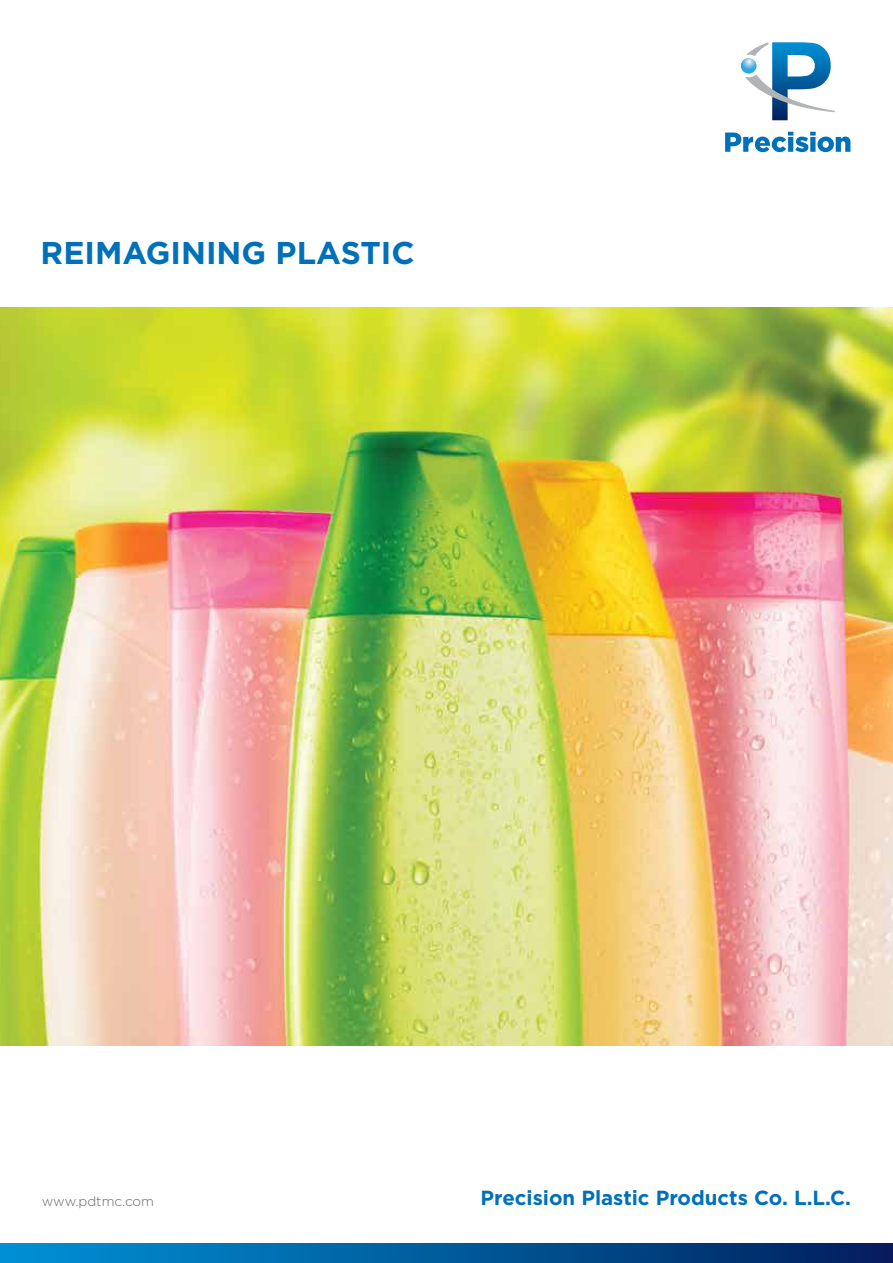
<style>
.page{position:relative;width:893px;height:1263px;background:#fff}
.page>*{position:absolute;margin:0;border:0;box-sizing:border-box;transform-origin:0 0}
.t1{font:700 31.5px "Gotham";color:#0070b9}
.t2{font:700 20.4px "Gotham";color:#0070b9}
.t3{font:300 13.5px "Gotham";color:#636466}
</style>
<div class="page">
<img style="left:0;top:307px;width:893px;height:739px">
<div style="left:0;top:1244px;width:893px;height:19px;background:linear-gradient(to right,#0094d7,#021f5c)"></div>
<svg style="left:745px;top:42px;width:90px;height:78px"></svg>
<svg style="left:741px;top:58px;width:15px;height:16px"></svg>
<svg style="left:725px;top:132px;width:125px;height:20px"></svg>
<h1 class="t1" style="left:41px;top:232px;width:376px">REIMAGINING PLASTIC</h1>
<p class="t3" style="left:42px;top:1192px;width:114px">www.pdtmc.com</p>
<p class="t2" style="left:480px;top:1184px;width:372px">Precision Plastic Products Co. L.L.C.</p>
</div>
